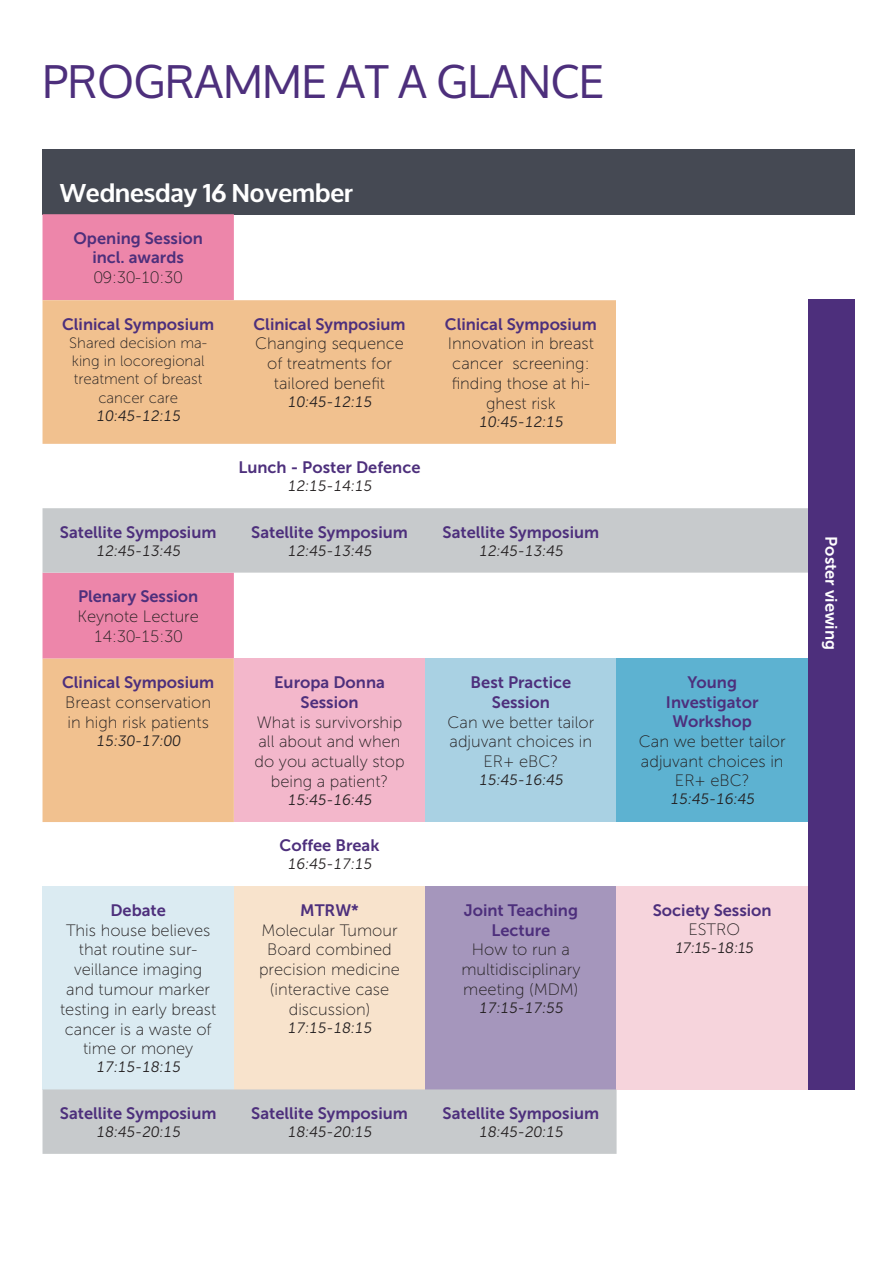
<style>
.page{position:relative;width:893px;height:1263px;background:#fff}
.page>*{position:absolute;margin:0;border:0;box-sizing:border-box;transform-origin:0 0}
.Heading_1{font:45px "Oxygen";color:#4d2f7c}
.Price{font:700 25.5px "Oxygen";color:#fff}
.Cell_text{font:16.5px/19.8px "Museo Sans 100";color:#231f20;text-align:center}
.Cell_text-2{font:16.5px/19.8px "Museo Sans 700";color:#4d2f7c;text-align:center}
.t1{font:16.5px "Museo Sans 700";color:#fff}
.Cell_text-3{font:15px "Museo Sans 300";color:#231f20}
.Cell_text-4{font:15px/18px "Museo Sans 100";color:#231f20}
.s1{font-family:"Museo Sans 100";color:#231f20}
</style>
<div class="page">
<div style="left:43px;top:149px;width:812px;height:65px;background:#454953"></div>
<div style="left:43px;top:214px;width:191px;height:86px;background:#ed86aa"></div>
<div style="left:808px;top:299px;width:47px;height:790px;background:#4d2f7c"></div>
<svg style="left:43px;top:300px;width:574px;height:522px;fill:#f1c18f"></svg>
<div style="left:43px;top:508px;width:765px;height:65px;background:#c7cacc"></div>
<div style="left:234px;top:659px;width:191px;height:163px;background:#f3b7cb"></div>
<div style="left:425px;top:659px;width:192px;height:163px;background:#a9d1e3"></div>
<div style="left:617px;top:659px;width:191px;height:163px;background:#5db2d1"></div>
<div style="left:43px;top:886px;width:191px;height:203px;background:#dbebf2"></div>
<div style="left:234px;top:886px;width:191px;height:203px;background:#f8e3cc"></div>
<div style="left:425px;top:886px;width:192px;height:203px;background:#a596bc"></div>
<div style="left:617px;top:886px;width:191px;height:203px;background:#f6d4dc"></div>
<div style="left:43px;top:1089px;width:574px;height:65px;background:#c7cacc"></div>
<p class="Heading_1" style="left:43px;top:56px;width:563px">PROGRAMME AT A GLANCE</p>
<p class="Price" style="left:60px;top:177px;width:294px">Wednesday 16 November</p>
<p class="Cell_text-2" style="left:74px;top:228px;width:131px">Opening Session</p>
<p class="Cell_text-2" style="left:92px;top:248px;width:93px">incl. awards</p>
<p class="Cell_text" style="left:94px;top:268px;width:90px">09:30-10:30</p>
<p class="Cell_text-2" style="left:62px;top:314px;width:154px">Clinical Symposium</p>
<p class="Cell_text-4" style="left:69px;top:334px;width:139px">Shared decision ma&shy;king in locoregional treatment of breast</p>
<p class="Cell_text-4" style="left:98px;top:389px;width:81px">cancer care</p>
<p class="Cell_text-3" style="left:96px;top:408px;width:87px">10:45-12:15</p>
<p class="Cell_text-2" style="left:253px;top:314px;width:154px">Clinical Symposium</p>
<p class="Cell_text" style="left:255px;top:334px;width:151px">Changing sequence of treatments for tailored benefit</p>
<p class="Cell_text-3" style="left:288px;top:394px;width:87px">10:45-12:15</p>
<p class="Cell_text-2" style="left:60px;top:522px;width:158px">Satellite Symposium</p>
<p class="Cell_text-3" style="left:96px;top:542px;width:87px">12:45-13:45</p>
<p class="Cell_text-2" style="left:78px;top:586px;width:122px">Plenary Session</p>
<p class="Cell_text" style="left:78px;top:606px;width:123px">Keynote Lecture</p>
<p class="Cell_text" style="left:94px;top:626px;width:90px">14:30-15:30</p>
<p class="Cell_text-2" style="left:62px;top:672px;width:154px">Clinical Symposium</p>
<p class="Cell_text" style="left:65px;top:692px;width:147px;text-align:left">Breast conservation in high risk patients</p>
<p class="Cell_text-3" style="left:96px;top:732px;width:87px">15:30-17:00</p>
<p class="Cell_text-2" style="left:110px;top:900px;width:57px">Debate</p>
<p class="Cell_text" style="left:60px;top:920px;width:158px">This house believes that routine sur&shy;veillance imaging and tumour marker testing in early breast cancer is a waste of time or money</p>
<p class="Cell_text-3" style="left:96px;top:1059px;width:87px">17:15-18:15</p>
<p class="Cell_text-2" style="left:60px;top:1103px;width:158px">Satellite Symposium</p>
<p class="Cell_text-3" style="left:96px;top:1123px;width:87px">18:45-20:15</p>
<p class="Cell_text-2" style="left:239px;top:458px;width:183px">Lunch - Poster Defence</p>
<p class="Cell_text-3" style="left:288px;top:478px;width:87px">12:15-14:15</p>
<p class="Cell_text-2" style="left:251px;top:522px;width:158px">Satellite Symposium</p>
<p class="Cell_text-3" style="left:288px;top:542px;width:87px">12:45-13:45</p>
<p class="Cell_text-2" style="left:274px;top:672px;width:112px">Europa Donna<br>Session</p>
<p class="Cell_text" style="left:255px;top:712px;width:152px">What is survivorship all about and when do you actually stop being a patient?</p>
<p class="Cell_text-3" style="left:288px;top:792px;width:87px">15:45-16:45</p>
<p class="Cell_text-2" style="left:280px;top:836px;width:102px">Coffee Break</p>
<p class="Cell_text-3" style="left:288px;top:856px;width:87px">16:45-17:15</p>
<p class="Cell_text-2" style="left:300px;top:900px;width:60px">MTRW*</p>
<p class="Cell_text" style="left:259px;top:920px;width:142px">Molecular Tumour<br>Board combined precision medicine (interactive case discussion)</p>
<p class="Cell_text-3" style="left:288px;top:1019px;width:87px">17:15-18:15</p>
<p class="Cell_text-2" style="left:251px;top:1103px;width:158px">Satellite Symposium</p>
<p class="Cell_text-3" style="left:288px;top:1123px;width:87px">18:45-20:15</p>
<p class="Cell_text-2" style="left:445px;top:314px;width:154px">Clinical Symposium</p>
<p class="Cell_text" style="left:448px;top:334px;width:147px">Innovation in breast cancer screening: finding those at hi&shy;ghest risk</p>
<p class="Cell_text-3" style="left:479px;top:414px;width:87px">10:45-12:15</p>
<p class="Cell_text-2" style="left:443px;top:522px;width:158px">Satellite Symposium</p>
<p class="Cell_text-3" style="left:479px;top:542px;width:87px">12:45-13:45</p>
<p class="Cell_text-2" style="left:471px;top:672px;width:102px">Best Practice<br>Session</p>
<p class="Cell_text" style="left:447px;top:712px;width:148px">Can we better tailor adjuvant choices in<br>ER+ eBC?</p>
<p class="Cell_text-3" style="left:479px;top:772px;width:87px">15:45-16:45</p>
<p class="Cell_text-2" style="left:464px;top:900px;width:116px">Joint Teaching<br>Lecture</p>
<p class="Cell_text" style="left:461px;top:940px;width:121px">How to run a multidisciplinary meeting (MDM)</p>
<p class="Cell_text-3" style="left:479px;top:1000px;width:87px">17:15-17:55</p>
<p class="Cell_text-2" style="left:443px;top:1103px;width:158px">Satellite Symposium</p>
<p class="Cell_text-3" style="left:479px;top:1123px;width:87px">18:45-20:15</p>
<p class="Cell_text-2" style="left:666px;top:672px;width:94px">Young<br>Investigator<br>Workshop</p>
<p class="Cell_text" style="left:639px;top:731px;width:148px">Can we better tailor adjuvant choices in<br>ER+ eBC?</p>
<p class="Cell_text-3" style="left:670px;top:791px;width:87px">15:45-16:45</p>
<p class="t1" style="left:840px;top:536px;width:115px;rotate:90deg">Poster viewing</p>
<p class="Cell_text-2" style="left:653px;top:900px;width:120px;line-height:19.2px">Society Session<br><span class="s1">ESTRO</span></p>
<p class="Cell_text-3" style="left:675px;top:940px;width:81px">17:15-18:15</p>
</div>
